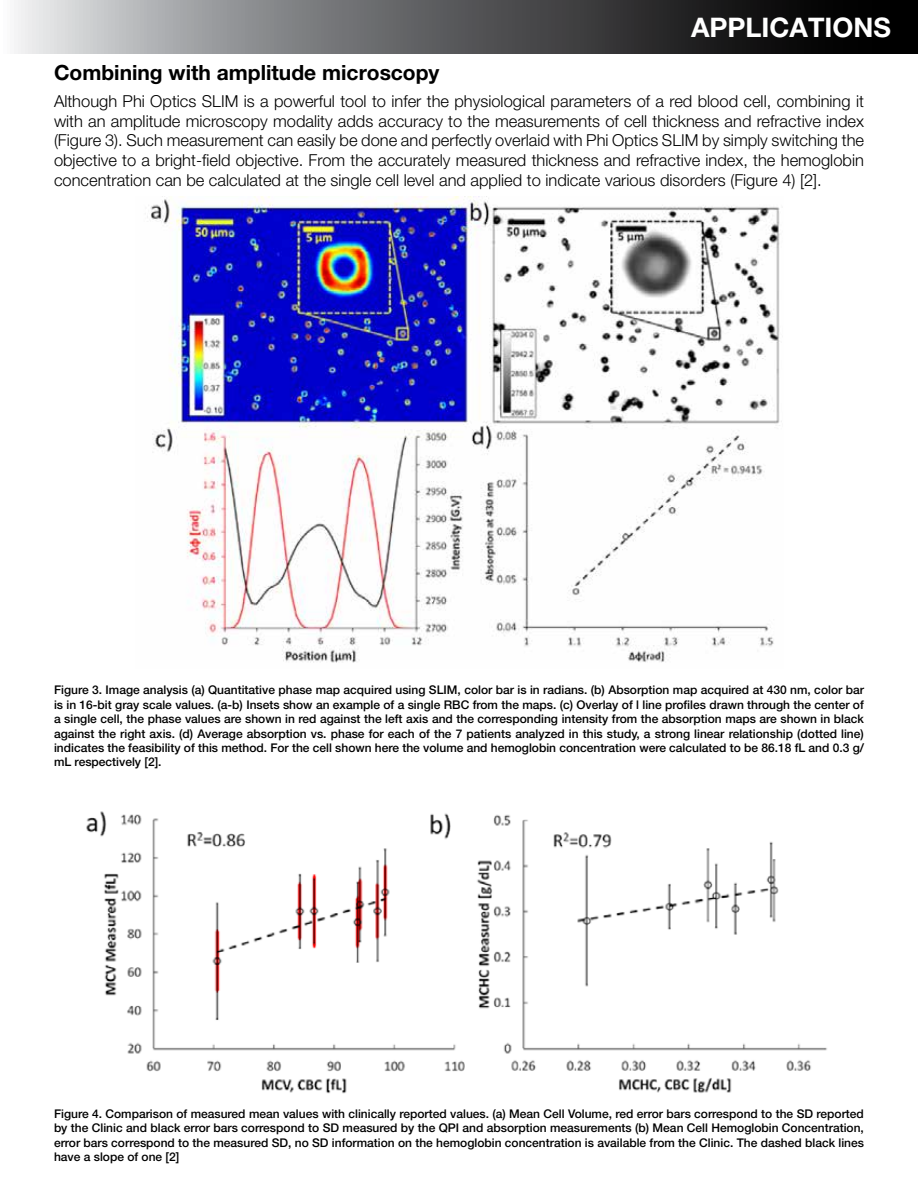
<style>
.page{position:relative;width:918px;height:1188px;background:#fff}
.page>*{position:absolute;margin:0;border:0;box-sizing:border-box;transform-origin:0 0}
.t1{font:700 27px "Helvetica Neue LT Pro";color:#fff}
.t2{font:700 21px "Helvetica Neue LT Pro";color:#000}
.t3{font:300 16.5px/19.8px "Helvetica Neue LT Pro";color:#000;text-align:justify}
.t4{font:500 12px/14.4px "Helvetica Neue LT Pro";color:#000;text-align:justify}
</style>
<div class="page">
<img style="left:147px;top:197px;width:635px;height:466px">
<img style="left:86px;top:811px;width:741px;height:283px">
<svg style="left:14px;top:0;width:904px;height:54px;background:#5d5e60"></svg>
<h1 class="t1" style="left:691px;top:10px;width:201px">APPLICATIONS</h1>
<h2 class="t2" style="left:54px;top:59px;width:387px">Combining with amplitude microscopy</h2>
<p class="t3" style="left:54px;top:91px;width:812px">Although Phi Optics SLIM is a powerful tool to infer the physiological parameters of a red blood cell, combining it with an amplitude microscopy modality adds accuracy to the measurements of cell thickness and refractive index (Figure 3). Such measurement can easily be done and perfectly overlaid with Phi Optics SLIM by simply switching the objective to a bright-field objective. From the accurately measured thickness and refractive index, the hemoglobin concentration can be calculated at the single cell level and applied to indicate various disorders (Figure 4) [2].</p>
<p class="t4" style="left:54px;top:683px;width:812px">Figure 3. Image analysis (a) Quantitative phase map acquired using SLIM, color bar is in radians. (b) Absorption map acquired at 430 nm, color bar is in 16-bit gray scale values. (a-b) Insets show an example of a single RBC from the maps. (c) Overlay of l line profiles drawn through the center of a single cell, the phase values are shown in red against the left axis and the corresponding intensity from the absorption maps are shown in black against the right axis. (d) Average absorption vs. phase for each of the 7 patients analyzed in this study, a strong linear relationship (dotted line) indicates the feasibility of this method. For the cell shown here the volume and hemoglobin concentration were calculated to be 86.18 fL and 0.3 g/ mL respectively [2].</p>
<p class="t4" style="left:54px;top:1106px;width:812px">Figure 4. Comparison of measured mean values with clinically reported values. (a) Mean Cell Volume, red error bars correspond to the SD reported by the Clinic and black error bars correspond to SD measured by the QPI and absorption measurements (b) Mean Cell Hemoglobin Concentration, error bars correspond to the measured SD, no SD information on the hemoglobin concentration is available from the Clinic. The dashed black lines have a slope of one [2]</p>
</div>
